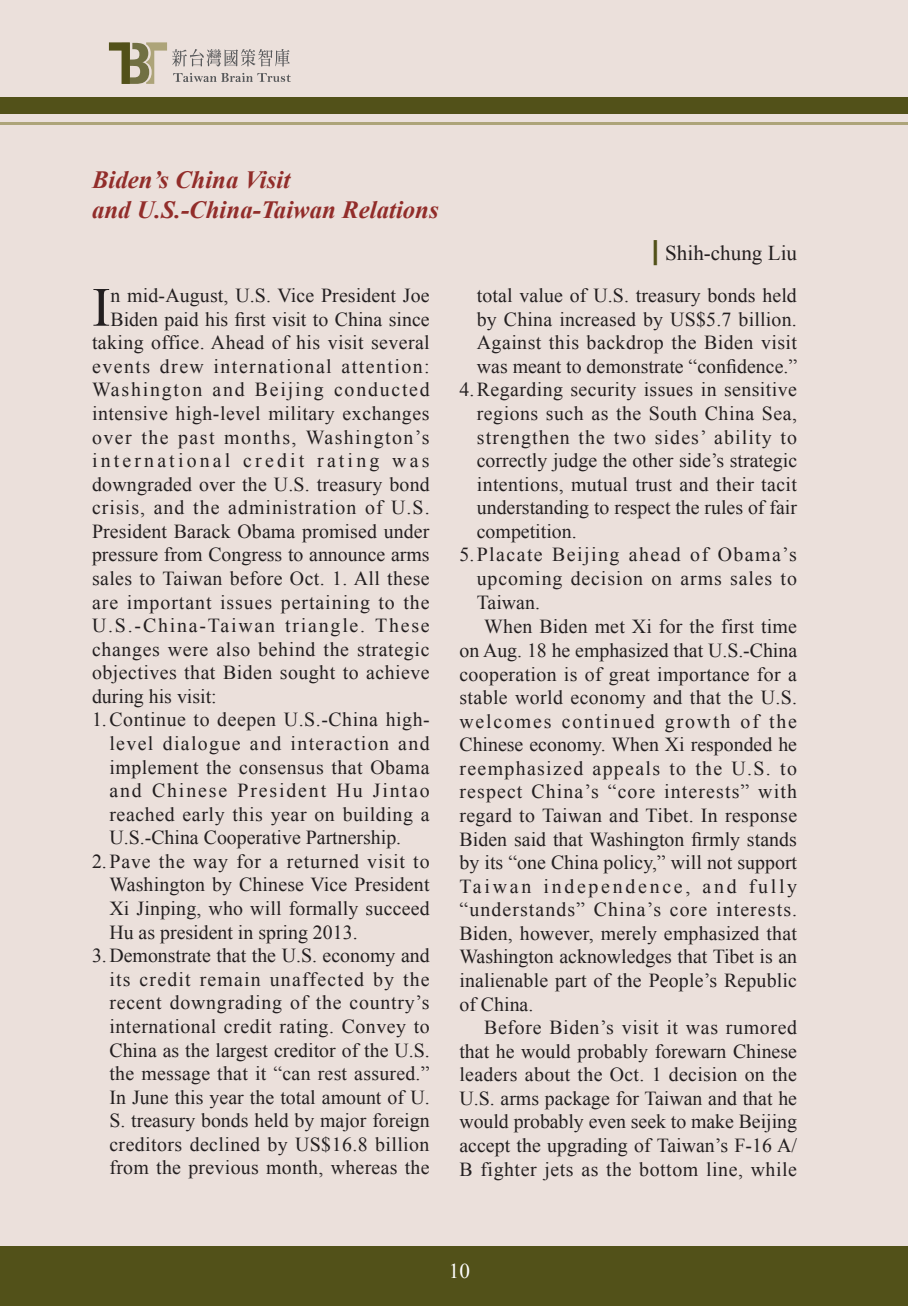
<style>
.page{position:relative;width:908px;height:1306px;background:#fff}
.page>*{position:absolute;margin:0;border:0;box-sizing:border-box;transform-origin:0 0}
.t1{font:55.48px "Times New Roman";color:#231f20}
.t2{font:italic 700 24.85px/29.8px "Times New Roman";color:#922d2a}
.t3{font:21px "Times New Roman";color:#231f20}
.t4{font:21px "Times New Roman";color:#fff}
.t5{font:19.78px "Times New Roman";letter-spacing:.02em;color:#231f20}
.t6{font:19.78px "Times New Roman";color:#231f20}
.t7{font:19.78px "Times New Roman";letter-spacing:.055em;color:#231f20}
.t8{font:19.78px "Times New Roman";letter-spacing:.09em;color:#231f20}
.t9{font:19.78px "Times New Roman";letter-spacing:.05em;color:#231f20}
.t10{font:19.78px "Times New Roman";letter-spacing:.075em;color:#231f20}
.t11{font:19.78px "Times New Roman";letter-spacing:.07em;color:#231f20}
.t12{font:19.78px "Times New Roman";letter-spacing:.045em;color:#231f20}
.t13{font:19.78px "Times New Roman";letter-spacing:-.005em;color:#231f20}
.t14{font:19.78px "Times New Roman";letter-spacing:.04em;color:#231f20}
.t15{font:19.78px "Times New Roman";letter-spacing:.065em;color:#231f20}
.t16{font:19.78px "Times New Roman";letter-spacing:.06em;color:#231f20}
.t17{font:19.78px "Times New Roman";letter-spacing:.16em;color:#231f20}
.t18{font:19.78px "Times New Roman";letter-spacing:.14em;color:#231f20}
.t19{font:19.78px "Times New Roman";letter-spacing:.095em;color:#231f20}
.s1{font-family:"Zaza Su 4 Bold Italic";font-size:29.75px;color:#525119}
</style>
<div class="page">
<div style="left:0;top:0;width:907px;height:1305px;background:#ebe0db"></div>
<div style="left:0;top:97px;width:907px;height:17px;background:#525119"></div>
<hr style="left:0;top:121px;width:907px;height:3px;background:#ada479">
<div style="left:0;top:1245px;width:907px;height:60px;background:#525119"></div>
<svg style="left:109px;top:42px;width:182px;height:42px"></svg>
<svg style="left:0;top:1305px;width:14px;height:1px"></svg>
<svg style="left:907px;top:0;width:1px;height:14px"></svg>
<svg style="left:907px;top:1291px;width:1px;height:15px"></svg>
<p class="t2" style="left:92px;top:164px;width:348px">Biden’s China Visit<br>and U.S.-China-Taiwan Relations</p>
<h1 class="t1" style="left:92px;top:270px;width:20px">I</h1>
<p class="t5" style="left:110px;top:282px;width:320px">n mid-August, U.S. Vice President Joe</p>
<p class="t6" style="left:110px;top:306px;width:320px">Biden paid his first visit to China since</p>
<p class="t5" style="left:92px;top:329px;width:339px">taking office. Ahead of his visit several</p>
<p class="t10" style="left:92px;top:353px;width:339px">events drew international attention:</p>
<p class="t8" style="left:92px;top:376px;width:339px">Washington and Beijing conducted</p>
<p class="t5" style="left:92px;top:400px;width:339px">intensive high-level military exchanges</p>
<p class="t10" style="left:92px;top:423px;width:339px">over the past months, Washington’s</p>
<p class="t17" style="left:92px;top:447px;width:339px">international credit rating was</p>
<p class="t5" style="left:92px;top:470px;width:339px">downgraded over the U.S. treasury bond</p>
<p class="t9" style="left:92px;top:494px;width:339px">crisis, and the administration of U.S.</p>
<p class="t5" style="left:92px;top:518px;width:339px">President Barack Obama promised under</p>
<p class="t6" style="left:92px;top:541px;width:339px">pressure from Congress to announce arms</p>
<p class="t5" style="left:92px;top:565px;width:339px">sales to Taiwan before Oct. 1. All these</p>
<p class="t9" style="left:92px;top:588px;width:339px">are important issues pertaining to the</p>
<p class="t8" style="left:92px;top:612px;width:339px">U.S.-China-Taiwan triangle. These</p>
<p class="t5" style="left:92px;top:635px;width:339px">changes were also behind the strategic</p>
<p class="t5" style="left:92px;top:659px;width:339px">objectives that Biden sought to achieve</p>
<p class="t6" style="left:92px;top:682px;width:126px">during his visit:</p>
<p class="t5" style="left:92px;top:706px;width:339px">1.Continue to deepen U.S.-China high-</p>
<p class="t11" style="left:109px;top:730px;width:321px">level dialogue and interaction and</p>
<p class="t5" style="left:109px;top:753px;width:322px">implement the consensus that Obama</p>
<p class="t19" style="left:109px;top:777px;width:321px">and Chinese President Hu Jintao</p>
<p class="t5" style="left:109px;top:800px;width:321px">reached early this year on building a</p>
<p class="t6" style="left:109px;top:824px;width:293px">U.S.-China Cooperative Partnership.</p>
<p class="t12" style="left:92px;top:847px;width:339px">2.Pave the way for a returned visit to</p>
<p class="t5" style="left:109px;top:871px;width:321px">Washington by Chinese Vice President</p>
<p class="t5" style="left:109px;top:894px;width:321px">Xi Jinping, who will formally succeed</p>
<p class="t6" style="left:109px;top:918px;width:250px">Hu as president in spring 2013.</p>
<p class="t6" style="left:92px;top:942px;width:339px">3.Demonstrate that the U.S. economy and</p>
<p class="t16" style="left:109px;top:965px;width:322px">its credit remain unaffected by the</p>
<p class="t14" style="left:109px;top:989px;width:321px">recent downgrading of the country’s</p>
<p class="t5" style="left:109px;top:1012px;width:322px">international credit rating. Convey to</p>
<p class="t6" style="left:109px;top:1036px;width:322px">China as the largest creditor of the U.S.</p>
<p class="t5" style="left:109px;top:1059px;width:321px">the message that it “can rest assured.”</p>
<p class="t6" style="left:109px;top:1083px;width:321px">In June this year the total amount of U.</p>
<p class="t6" style="left:109px;top:1106px;width:321px">S. treasury bonds held by major foreign</p>
<p class="t5" style="left:109px;top:1130px;width:321px">creditors declined by US$16.8 billion</p>
<p class="t5" style="left:109px;top:1154px;width:322px">from the previous month, whereas the</p>
<p class="t3" style="left:652px;top:238px;width:146px"><span class="s1">x</span> Shih-chung Liu</p>
<p class="t5" style="left:476px;top:282px;width:321px">total value of U.S. treasury bonds held</p>
<p class="t5" style="left:476px;top:306px;width:321px">by China increased by US$5.7 billion.</p>
<p class="t5" style="left:476px;top:329px;width:321px">Against this backdrop the Biden visit</p>
<p class="t6" style="left:476px;top:353px;width:322px">was meant to demonstrate “confidence.”</p>
<p class="t5" style="left:459px;top:376px;width:339px">4.Regarding security issues in sensitive</p>
<p class="t5" style="left:476px;top:400px;width:321px">regions such as the South China Sea,</p>
<p class="t7" style="left:476px;top:423px;width:321px">strengthen the two sides’ ability to</p>
<p class="t6" style="left:476px;top:447px;width:322px">correctly judge the other side’s strategic</p>
<p class="t5" style="left:476px;top:470px;width:321px">intentions, mutual trust and their tacit</p>
<p class="t6" style="left:476px;top:494px;width:321px">understanding to respect the rules of fair</p>
<p class="t6" style="left:476px;top:518px;width:101px">competition.</p>
<p class="t11" style="left:459px;top:541px;width:339px">5.Placate Beijing ahead of Obama’s</p>
<p class="t12" style="left:476px;top:565px;width:321px">upcoming decision on arms sales to</p>
<p class="t5" style="left:476px;top:588px;width:65px">Taiwan.</p>
<p class="t5" style="left:484px;top:613px;width:314px">When Biden met Xi for the first time</p>
<p class="t6" style="left:459px;top:637px;width:339px">on Aug. 18 he emphasized that U.S.-China</p>
<p class="t5" style="left:459px;top:660px;width:339px">cooperation is of great importance for a</p>
<p class="t5" style="left:459px;top:684px;width:339px">stable world economy and that the U.S.</p>
<p class="t8" style="left:459px;top:707px;width:339px">welcomes continued growth of the</p>
<p class="t6" style="left:459px;top:731px;width:339px">Chinese economy. When Xi responded he</p>
<p class="t15" style="left:459px;top:754px;width:339px">reemphasized appeals to the U.S. to</p>
<p class="t7" style="left:459px;top:778px;width:339px">respect China’s “core interests” with</p>
<p class="t5" style="left:459px;top:801px;width:339px">regard to Taiwan and Tibet. In response</p>
<p class="t5" style="left:459px;top:825px;width:339px">Biden said that Washington firmly stands</p>
<p class="t6" style="left:459px;top:849px;width:339px">by its “one China policy,” will not support</p>
<p class="t18" style="left:459px;top:872px;width:339px">Taiwan independence, and fully</p>
<p class="t7" style="left:459px;top:896px;width:339px">“understands” China’s core interests.</p>
<p class="t5" style="left:459px;top:919px;width:339px">Biden, however, merely emphasized that</p>
<p class="t6" style="left:459px;top:943px;width:339px">Washington acknowledges that Tibet is an</p>
<p class="t5" style="left:459px;top:966px;width:339px">inalienable part of the People’s Republic</p>
<p class="t5" style="left:459px;top:990px;width:75px">of China.</p>
<p class="t5" style="left:484px;top:1013px;width:314px">Before Biden’s visit it was rumored</p>
<p class="t6" style="left:459px;top:1037px;width:339px">that he would probably forewarn Chinese</p>
<p class="t5" style="left:459px;top:1061px;width:339px">leaders about the Oct. 1 decision on the</p>
<p class="t6" style="left:459px;top:1084px;width:339px">U.S. arms package for Taiwan and that he</p>
<p class="t13" style="left:459px;top:1108px;width:339px">would probably even seek to make Beijing</p>
<p class="t6" style="left:459px;top:1131px;width:339px">accept the upgrading of Taiwan’s F-16 A/</p>
<p class="t5" style="left:459px;top:1155px;width:339px">B fighter jets as the bottom line, while</p>
<p class="t4" style="left:449px;top:1256px;width:23px">10</p>
</div>
